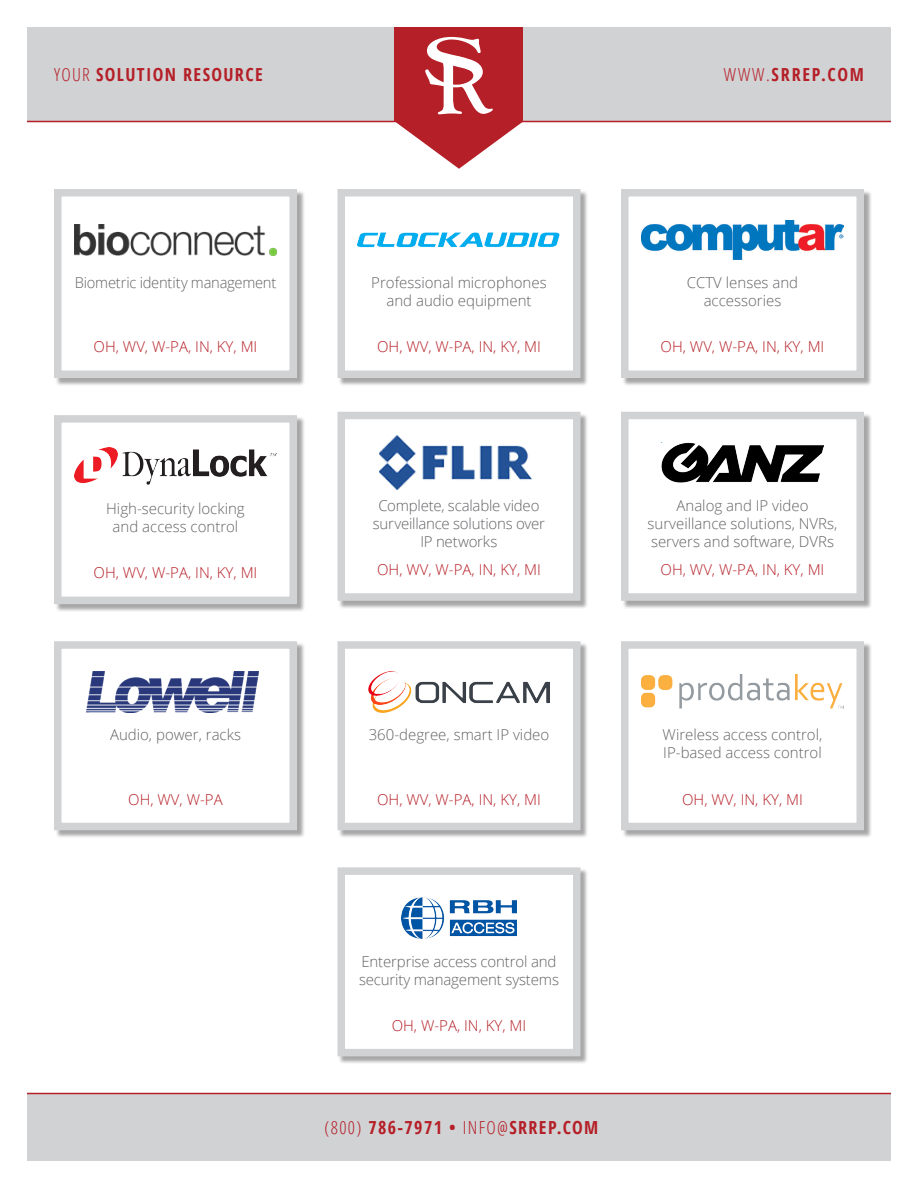
<style>
.page{position:relative;width:918px;height:1188px;background:#fff}
.page>*{position:absolute;margin:0;border:0;box-sizing:border-box;transform-origin:0 0}
.t1{font:700 condensed 18px "Open Sans";letter-spacing:.075em;color:#b51f27}
.t2{font:700 condensed 18px "Open Sans";letter-spacing:.1em;color:#b51f27}
.t3{font:300 15px/18px "Open Sans";color:#636366;text-align:center}
.t4{font:300 15px "Open Sans";color:#b51f27}
.s1{font-weight:300}
</style>
<div class="page">
<div style="left:27px;top:1094px;width:864px;height:67px;background:#d1d2d4"></div>
<div style="left:27px;top:27px;width:864px;height:95px;background:#d1d2d4"></div>
<div style="left:395px;top:27px;width:128px;height:95px;background:#b51f27"></div>
<svg style="left:395px;top:122px;width:128px;height:47px"></svg>
<hr style="left:27px;top:121px;width:864px;height:1px;background:#b51f27">
<svg style="left:425px;top:37px;width:68px;height:77px"></svg>
<hr style="left:27px;top:1093px;width:864px;height:1px;background:#b51f27">
<div style="left:55px;top:416px;width:250px;height:196px;background:#231f20;opacity:.4"></div>
<div style="left:54px;top:415px;width:243px;height:189px;background:#fff;border:8px solid #d1d2d4"></div>
<img style="left:74px;top:447px;width:203px;height:37px">
<div style="left:55px;top:642px;width:250px;height:196px;background:#231f20;opacity:.4"></div>
<div style="left:54px;top:641px;width:243px;height:189px;background:#fff;border:8px solid #d1d2d4"></div>
<img style="left:87px;top:672px;width:172px;height:40px">
<div style="left:622px;top:642px;width:250px;height:196px;background:#231f20;opacity:.4"></div>
<div style="left:621px;top:641px;width:243px;height:189px;background:#fff;border:8px solid #d1d2d4"></div>
<img style="left:641px;top:675px;width:203px;height:34px">
<div style="left:339px;top:190px;width:250px;height:196px;background:#231f20;opacity:.4"></div>
<div style="left:338px;top:189px;width:242px;height:189px;background:#fff;border:8px solid #d1d2d4"></div>
<img style="left:358px;top:232px;width:202px;height:16px">
<div style="left:339px;top:413px;width:250px;height:196px;background:#231f20;opacity:.4"></div>
<div style="left:338px;top:412px;width:242px;height:189px;background:#fff;border:8px solid #d1d2d4"></div>
<img style="left:380px;top:435px;width:152px;height:55px">
<div style="left:622px;top:190px;width:250px;height:196px;background:#231f20;opacity:.4"></div>
<div style="left:621px;top:189px;width:243px;height:189px;background:#fff;border:8px solid #d1d2d4"></div>
<img style="left:641px;top:220px;width:203px;height:39px">
<div style="left:622px;top:413px;width:250px;height:196px;background:#231f20;opacity:.4"></div>
<div style="left:621px;top:412px;width:243px;height:189px;background:#fff;border:8px solid #d1d2d4"></div>
<img style="left:662px;top:442px;width:161px;height:41px">
<div style="left:339px;top:642px;width:250px;height:196px;background:#231f20;opacity:.4"></div>
<div style="left:338px;top:641px;width:242px;height:189px;background:#fff;border:8px solid #d1d2d4"></div>
<img style="left:369px;top:672px;width:180px;height:40px">
<div style="left:339px;top:869px;width:250px;height:196px;background:#231f20;opacity:.4"></div>
<div style="left:338px;top:867px;width:242px;height:189px;background:#fff;border:8px solid #d1d2d4"></div>
<img style="left:401px;top:898px;width:116px;height:40px">
<div style="left:55px;top:190px;width:250px;height:196px;background:#231f20;opacity:.4"></div>
<div style="left:54px;top:189px;width:243px;height:189px;background:#fff;border:8px solid #d1d2d4"></div>
<img style="left:74px;top:224px;width:203px;height:31px">
<p class="t1" style="left:54px;top:62px;width:210px"><span class="s1">YOUR</span> SOLUTION RESOURCE</p>
<p class="t2" style="left:724px;top:62px;width:142px"><span class="s1">WWW.</span>SRREP.COM</p>
<p class="t3" style="left:75px;top:273px;width:203px">Biometric identity management</p>
<p class="t4" style="left:94px;top:337px;width:165px">OH, WV, W-PA, IN, KY, MI</p>
<p class="t3" style="left:106px;top:500px;width:140px">High-security locking and access control</p>
<p class="t4" style="left:94px;top:563px;width:165px">OH, WV, W-PA, IN, KY, MI</p>
<p class="t3" style="left:371px;top:273px;width:177px">Professional microphones and audio equipment</p>
<p class="t4" style="left:377px;top:337px;width:165px">OH, WV, W-PA, IN, KY, MI</p>
<p class="t3" style="left:373px;top:496px;width:174px">Complete, scalable video surveillance solutions over<br>IP networks</p>
<p class="t4" style="left:377px;top:559px;width:165px">OH, WV, W-PA, IN, KY, MI</p>
<p class="t3" style="left:687px;top:273px;width:113px">CCTV lenses and accessories</p>
<p class="t4" style="left:661px;top:337px;width:165px">OH, WV, W-PA, IN, KY, MI</p>
<p class="t3" style="left:648px;top:496px;width:191px">Analog and IP video surveillance solutions, NVRs, servers and software, DVRs</p>
<p class="t4" style="left:661px;top:559px;width:165px">OH, WV, W-PA, IN, KY, MI</p>
<p class="t3" style="left:110px;top:726px;width:132px">Audio, power, racks</p>
<p class="t4" style="left:128px;top:789px;width:96px">OH, WV, W-PA</p>
<p class="t3" style="left:369px;top:726px;width:182px">360-degree, smart IP video</p>
<p class="t4" style="left:377px;top:789px;width:165px">OH, WV, W-PA, IN, KY, MI</p>
<p class="t3" style="left:359px;top:952px;width:202px;text-align:left">Enterprise access control and security management systems</p>
<p class="t4" style="left:392px;top:1015px;width:136px">OH, W-PA, IN, KY, MI</p>
<p class="t1" style="left:324px;top:1115px;width:275px"><span class="s1">(800)</span> 786-7971 • <span class="s1">INFO@</span>SRREP.COM</p>
<p class="t3" style="left:663px;top:726px;width:161px;text-align:left">Wireless access control,<br>IP-based access control</p>
<p class="t4" style="left:682px;top:789px;width:122px">OH, WV, IN, KY, MI</p>
</div>
